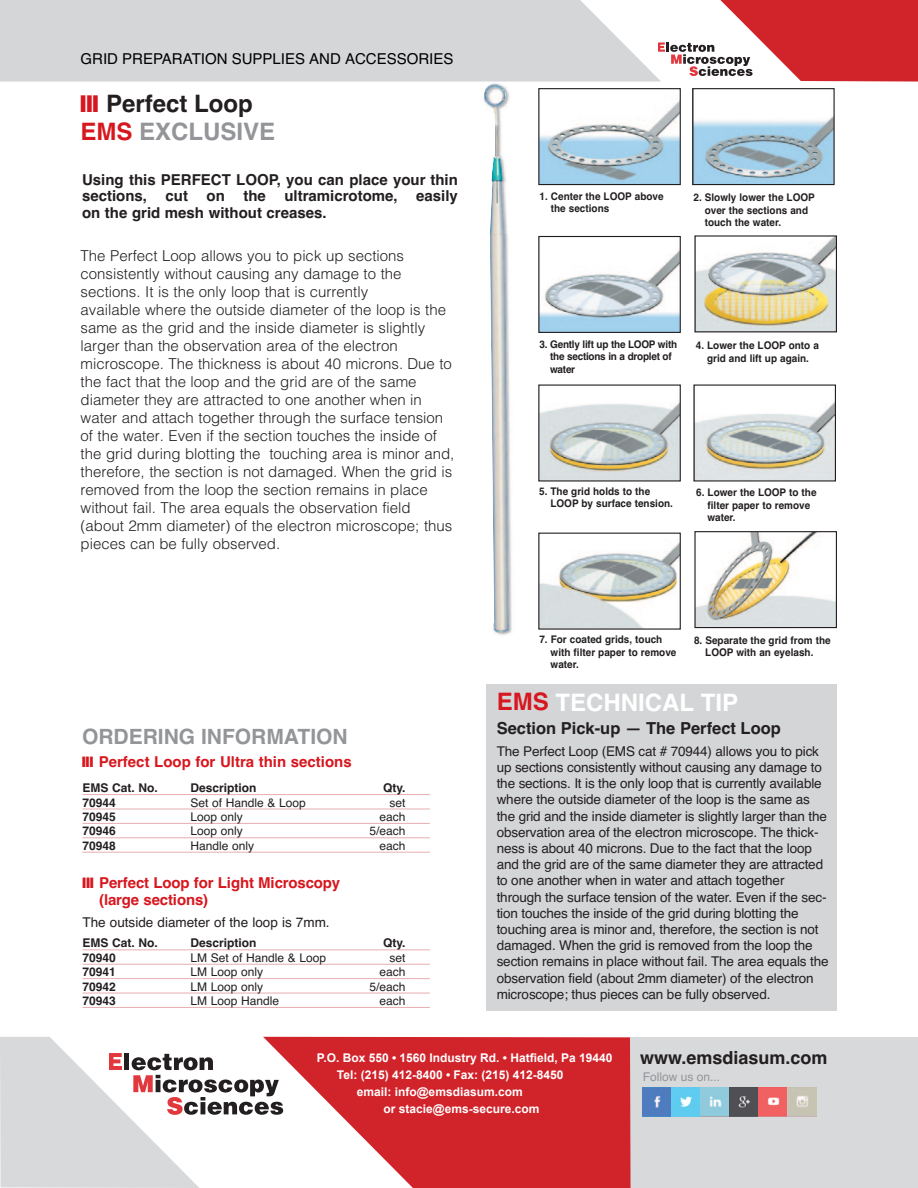
<style>
.page{position:relative;width:918px;height:1188px;background:#fff}
.page>*{position:absolute;margin:0;border:0;box-sizing:border-box;transform-origin:0 0}
.t1{font:700 24px/28.5px "Helvetica";color:#231f20;text-align:center}
.t2{font:700 24px "Helvetica";color:#fff}
.t3{font:700 21px "Helvetica";color:#939598}
.t4{font:700 18px "Helvetica";color:#231f20}
.t5{font:700 16.5px "Helvetica";color:#231f20}
.t6{font:300 15px/18px "Helvetica";color:#231f20}
.t7{font:700 15px/16.5px "Helvetica";color:#231f20;text-align:justify}
.t8{font:700 15px/16.5px "Helvetica";letter-spacing:-.01em;color:#d7171f}
.t9{font:15px "Helvetica";color:#000}
.t10{font:13.5px/16.2px "Helvetica";letter-spacing:-.01em;color:#231f20}
.t11{font:12px "Helvetica";color:#231f20}
.t12{font:700 12px "Arial";color:#fff}
.t13{font:700 12px "Helvetica";color:#231f20}
.t14{font:12px "Helvetica";color:#939598}
.t15{font:700 10.5px/12.6px "Helvetica";color:#231f20;scale:.95 1}
.t16{font:700 10.5px/12.6px "Helvetica";letter-spacing:-.025em;color:#231f20;scale:.95 1}
.s1{color:#d7171f}
.s2{color:#939598}
</style>
<div class="page">
<div style="left:630px;top:1037px;width:288px;height:151px;background:#d8d9db"></div>
<svg style="left:283px;top:1037px;width:348px;height:151px;fill:#d1232a"></svg>
<div style="left:486px;top:684px;width:351px;height:326px;background:#d4d5d7"></div>
<img style="left:696px;top:533px;width:139px;height:93px">
<div style="left:694px;top:531px;width:143px;height:97px;border:1px solid #231f20"></div>
<img style="left:540px;top:542px;width:139px;height:86px">
<img style="left:695px;top:402px;width:139px;height:78px">
<div style="left:693px;top:385px;width:143px;height:97px;border:1px solid #231f20"></div>
<img style="left:540px;top:402px;width:139px;height:78px">
<img style="left:696px;top:237px;width:139px;height:93px">
<div style="left:694px;top:235px;width:143px;height:97px;border:1px solid #231f20"></div>
<img style="left:540px;top:250px;width:139px;height:81px">
<div style="left:538px;top:236px;width:143px;height:97px;border:1px solid #231f20"></div>
<img style="left:694px;top:116px;width:139px;height:67px">
<div style="left:692px;top:88px;width:143px;height:97px;border:1px solid #231f20"></div>
<img style="left:540px;top:100px;width:139px;height:83px">
<div style="left:538px;top:88px;width:143px;height:97px;border:1px solid #231f20"></div>
<hr style="left:82px;top:794px;width:348px;height:1px;background:#e7adb1">
<hr style="left:82px;top:809px;width:348px;height:1px;background:#e7adb1">
<hr style="left:82px;top:823px;width:348px;height:1px;background:#e7adb1">
<hr style="left:82px;top:837px;width:348px;height:1px;background:#e7adb1">
<hr style="left:82px;top:852px;width:348px;height:1px;background:#e7adb1">
<hr style="left:82px;top:949px;width:348px;height:1px;background:#e7adb1">
<hr style="left:82px;top:964px;width:348px;height:1px;background:#e7adb1">
<hr style="left:82px;top:978px;width:348px;height:1px;background:#e7adb1">
<hr style="left:82px;top:993px;width:348px;height:1px;background:#e7adb1">
<hr style="left:82px;top:1007px;width:348px;height:1px;background:#e7adb1">
<img style="left:483px;top:83px;width:29px;height:552px">
<svg style="left:0;top:1037px;width:283px;height:151px"></svg>
<img style="left:643px;top:1088px;width:29px;height:29px">
<svg style="left:672px;top:1088px;width:29px;height:29px"></svg>
<svg style="left:701px;top:1088px;width:29px;height:29px"></svg>
<svg style="left:730px;top:1088px;width:29px;height:29px"></svg>
<svg style="left:759px;top:1088px;width:29px;height:29px"></svg>
<svg style="left:788px;top:1088px;width:29px;height:29px"></svg>
<div style="left:0;top:0;width:658px;height:82px;background:#d5d6d8"></div>
<svg style="left:658px;top:0;width:260px;height:82px"></svg>
<p class="t9" style="left:81px;top:53px;width:374px">GRID PREPARATION SUPPLIES AND ACCESSORIES</p>
<h1 class="t1" style="left:81px;top:92px;width:196px">Perfect Loop<br><span class="s1">EMS</span> <span class="s2">EXCLUSIVE</span></h1>
<p class="t7" style="left:82px;top:173px;width:377px">Using this PERFECT LOOP, you can place your thin sections, cut on the ultramicrotome, easily on the grid mesh without creases.</p>
<p class="t6" style="left:81px;top:248px;width:375px">The Perfect Loop allows you to pick up sections consistently without causing any damage to the sections. It is the only loop that is currently<br>available where the outside diameter of the loop is the same as the grid and the inside diameter is slightly larger than the observation area of the electron microscope. The thickness is about 40 microns. Due to the fact that the loop and the grid are of the same diameter they are attracted to one another when in water and attach together through the surface tension of the water. Even if the section touches the inside of the grid during blotting the touching area is minor and, therefore, the section is not damaged. When the grid is removed from the loop the section remains in place without fail. The area equals the observation field (about 2mm diameter) of the electron microscope; thus pieces can be fully observed.</p>
<h2 class="t3" style="left:82px;top:729px;width:267px">ORDERING INFORMATION</h2>
<p class="t8" style="left:99px;top:754px;width:254px">Perfect Loop for Ultra thin sections</p>
<p class="t13" style="left:83px;top:784px;width:77px">EMS Cat. No.</p>
<p class="t13" style="left:190px;top:784px;width:68px">Description</p>
<p class="t13" style="left:383px;top:784px;width:24px">Qty.</p>
<p class="t13" style="left:83px;top:798px;width:35px">70944</p>
<p class="t11" style="left:191px;top:798px;width:117px">Set of Handle &amp; Loop</p>
<p class="t11" style="left:390px;top:798px;width:18px">set</p>
<p class="t13" style="left:83px;top:812px;width:35px">70945</p>
<p class="t11" style="left:191px;top:812px;width:54px">Loop only</p>
<p class="t11" style="left:380px;top:812px;width:28px">each</p>
<p class="t13" style="left:83px;top:827px;width:35px">70946</p>
<p class="t11" style="left:191px;top:827px;width:54px">Loop only</p>
<p class="t11" style="left:370px;top:827px;width:38px">5/each</p>
<p class="t13" style="left:83px;top:841px;width:35px">70948</p>
<p class="t11" style="left:191px;top:841px;width:65px">Handle only</p>
<p class="t11" style="left:380px;top:841px;width:28px">each</p>
<p class="t8" style="left:99px;top:876px;width:243px">Perfect Loop for Light Microscopy (large sections)</p>
<p class="t10" style="left:83px;top:915px;width:249px">The outside diameter of the loop is 7mm.</p>
<p class="t13" style="left:83px;top:939px;width:77px">EMS Cat. No.</p>
<p class="t13" style="left:190px;top:939px;width:68px">Description</p>
<p class="t13" style="left:383px;top:939px;width:24px">Qty.</p>
<p class="t13" style="left:83px;top:953px;width:35px">70940</p>
<p class="t11" style="left:191px;top:953px;width:137px">LM Set of Handle &amp; Loop</p>
<p class="t11" style="left:390px;top:953px;width:18px">set</p>
<p class="t13" style="left:83px;top:968px;width:35px">70941</p>
<p class="t11" style="left:191px;top:968px;width:74px">LM Loop only</p>
<p class="t11" style="left:380px;top:968px;width:28px">each</p>
<p class="t13" style="left:83px;top:982px;width:35px">70942</p>
<p class="t11" style="left:191px;top:982px;width:74px">LM Loop only</p>
<p class="t11" style="left:370px;top:982px;width:38px">5/each</p>
<p class="t13" style="left:83px;top:996px;width:35px">70943</p>
<p class="t11" style="left:191px;top:996px;width:90px">LM Loop Handle</p>
<p class="t11" style="left:380px;top:996px;width:28px">each</p>
<p class="t15" style="left:551px;top:191px;width:120px;text-indent:-11px">1. Center the LOOP above the sections</p>
<p class="t15" style="left:705px;top:192px;width:117px;text-indent:-11px">2. Slowly lower the LOOP over the sections and touch the water.</p>
<p class="t16" style="left:550px;top:339px;width:135px;text-indent:-11px">3. Gently lift up the LOOP with the sections in a droplet of water</p>
<p class="t15" style="left:696px;top:340px;width:131px;text-align:center">4. Lower the LOOP onto a grid and lift up again.</p>
<p class="t15" style="left:550px;top:486px;width:131px;text-indent:-11px">5. The grid holds to the<br>LOOP by sur face tension.</p>
<p class="t15" style="left:707px;top:487px;width:116px;text-indent:-11px">6. Lower the LOOP to the filter paper to remove water.</p>
<p class="t15" style="left:551px;top:634px;width:134px;text-indent:-11px">7. For coated grids, touch with filter paper to remove water.</p>
<p class="t15" style="left:694px;top:635px;width:145px;text-align:center">8. Separate the grid from the<br>LOOP with an eyelash.</p>
<p class="t2" style="left:497px;top:693px;width:243px"><span class="s1">EMS</span> TECHNICAL TIP</p>
<p class="t5" style="left:497px;top:722px;width:286px">Section Pick-up — The Perfect Loop</p>
<p class="t10" style="left:497px;top:744px;width:333px">The Perfect Loop (EMS cat # 70944) allows you to pick up sections consistently without causing any damage to the sections. It is the only loop that is currently available where the outside diameter of the loop is the same as the grid and the inside diameter is slightly larger than the observation area of the electron microscope. The thick&shy;ness is about 40 microns. Due to the fact that the loop and the grid are of the same diameter they are attracted to one another when in water and attach together through the surface tension of the water. Even if the sec&shy;tion touches the inside of the grid during blotting the touching area is minor and, therefore, the section is not damaged. When the grid is removed from the loop the section remains in place without fail. The area equals the observation field (about 2mm diameter) of the electron microscope; thus pieces can be fully observed.</p>
<p class="t12" style="left:317px;top:1050px;width:297px">P.O. Box 550 • 1560 Industry Rd. • Hatfield, Pa 19440</p>
<p class="t12" style="left:337px;top:1067px;width:228px">Tel: (215) 412-8400 • Fax: (215) 412-8450</p>
<p class="t12" style="left:357px;top:1083px;width:167px">email: info@emsdiasum.com</p>
<p class="t12" style="left:384px;top:1100px;width:157px">or stacie@ems-secure.com</p>
<p class="t4" style="left:640px;top:1051px;width:189px">www.emsdiasum.com</p>
<p class="t14" style="left:643px;top:1073px;width:79px">Follow us on...</p>
</div>
